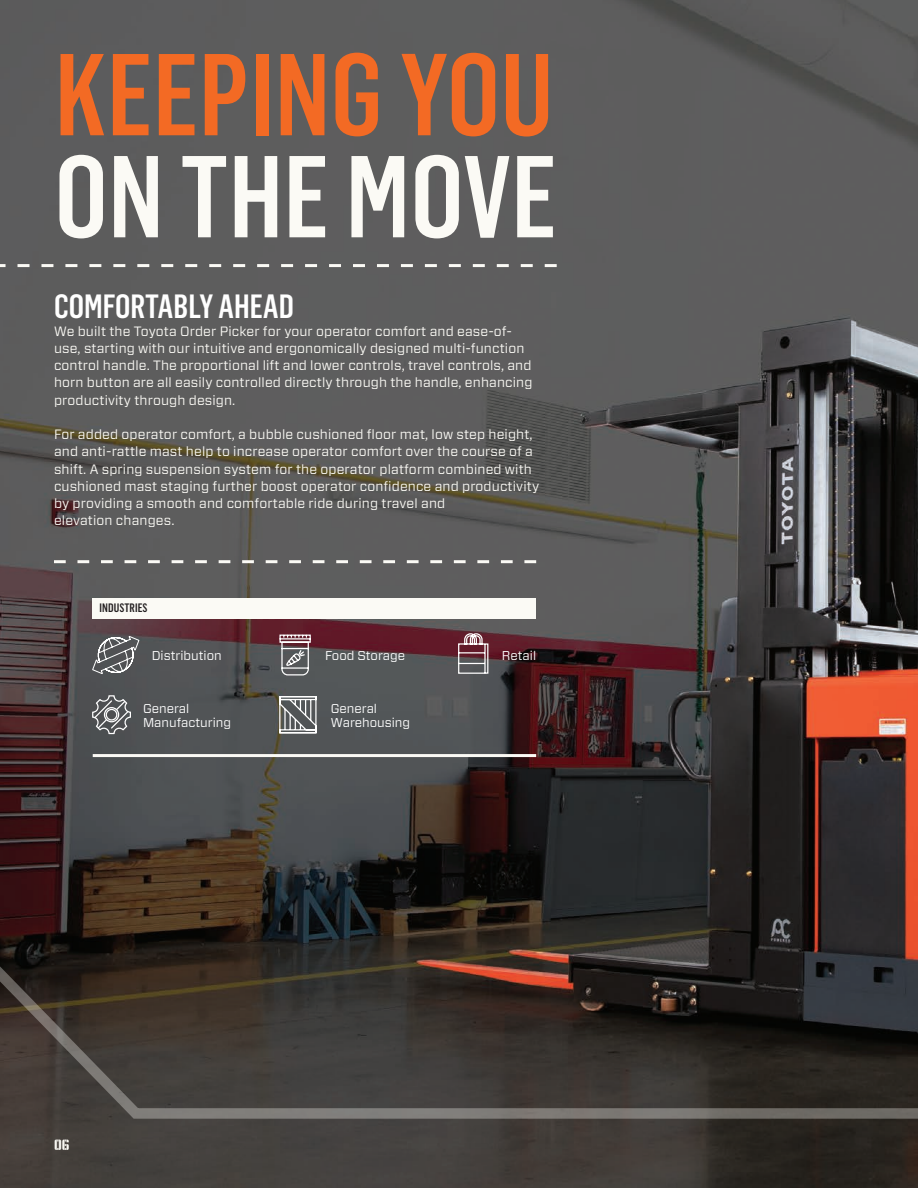
<style>
.page{position:relative;width:918px;height:1188px;background:#fff}
.page>*{position:absolute;margin:0;border:0;box-sizing:border-box;transform-origin:0 0}
.body_copy{font:500 114px/102px "Flama Condensed";letter-spacing:.005em;color:#f36a24}
.body_copy-2{font:500 33px "Flama Condensed";color:#fff}
.t1{font:15px "Numbers Prospekt";color:#fbfaf5}
.body_copy-3{font:13.5px/17.2px "Forza";letter-spacing:.01em;color:#fbfaf5}
.t2{font:12.75px/13.5px "Forza";color:#fff}
.body_copy-4{font:500 12px "Flama Condensed";letter-spacing:.01em;color:#231f20}
.s1{color:#fbfaf5}
</style>
<div class="page">
<img style="left:0;top:0;width:918px;height:933px">
<svg style="left:179px;top:1120px;width:739px;height:68px;background:#3c3733"></svg>
<div style="left:0;top:1120px;width:179px;height:68px;background:#45403c"></div>
<svg style="left:0;top:264px;width:557px;height:3px"></svg>
<hr style="left:93px;top:754px;width:443px;height:3px;background:#fbfaf5">
<div style="left:93px;top:598px;width:443px;height:20px;background:#fbfaf5"></div>
<svg style="left:91px;top:635px;width:49px;height:40px;background:#727375"></svg>
<svg style="left:279px;top:634px;width:32px;height:42px"></svg>
<svg style="left:92px;top:695px;width:40px;height:40px;background:#747677"></svg>
<svg style="left:279px;top:695px;width:38px;height:39px"></svg>
<svg style="left:457px;top:633px;width:32px;height:41px"></svg>
<svg style="left:54px;top:560px;width:482px;height:3px"></svg>
<svg style="left:0;top:933px;width:918px;height:187px;background:#39322e"></svg>
<p class="body_copy" style="left:55px;top:40px;width:504px">KEEPING YOU<br><span class="s1">ON THE MOVE</span></p>
<p class="body_copy-2" style="left:54px;top:286px;width:242px">COMFORTABLY AHEAD</p>
<p class="body_copy-3" style="left:54px;top:322px;width:480px">We built the Toyota Order Picker for your operator comfort and ease-of&shy;use, starting with our intuitive and ergonomically designed multi-function control handle. The proportional lift and lower controls, travel controls, and horn button are all easily controlled directly through the handle, enhancing productivity through design.</p>
<p class="body_copy-3" style="left:54px;top:426px;width:487px">For added operator comfort, a bubble cushioned floor mat, low step height, and anti-rattle mast help to increase operator comfort over the course of a shift. A spring suspension system for the operator platform combined with cushioned mast staging further boost operator confidence and productivity by providing a smooth and comfortable ride during travel and<br>elevation changes.</p>
<p class="body_copy-4" style="left:99px;top:601px;width:49px">INDUSTRIES</p>
<p class="t2" style="left:152px;top:649px;width:72px">Distribution</p>
<p class="t2" style="left:325px;top:649px;width:82px">Food Storage</p>
<p class="t2" style="left:143px;top:702px;width:90px">General<br>Manufacturing</p>
<p class="t2" style="left:331px;top:702px;width:81px">General<br>Warehousing</p>
<p class="t2" style="left:502px;top:649px;width:36px">Retail</p>
<p class="t1" style="left:54px;top:1138px;width:17px">06</p>
</div>
